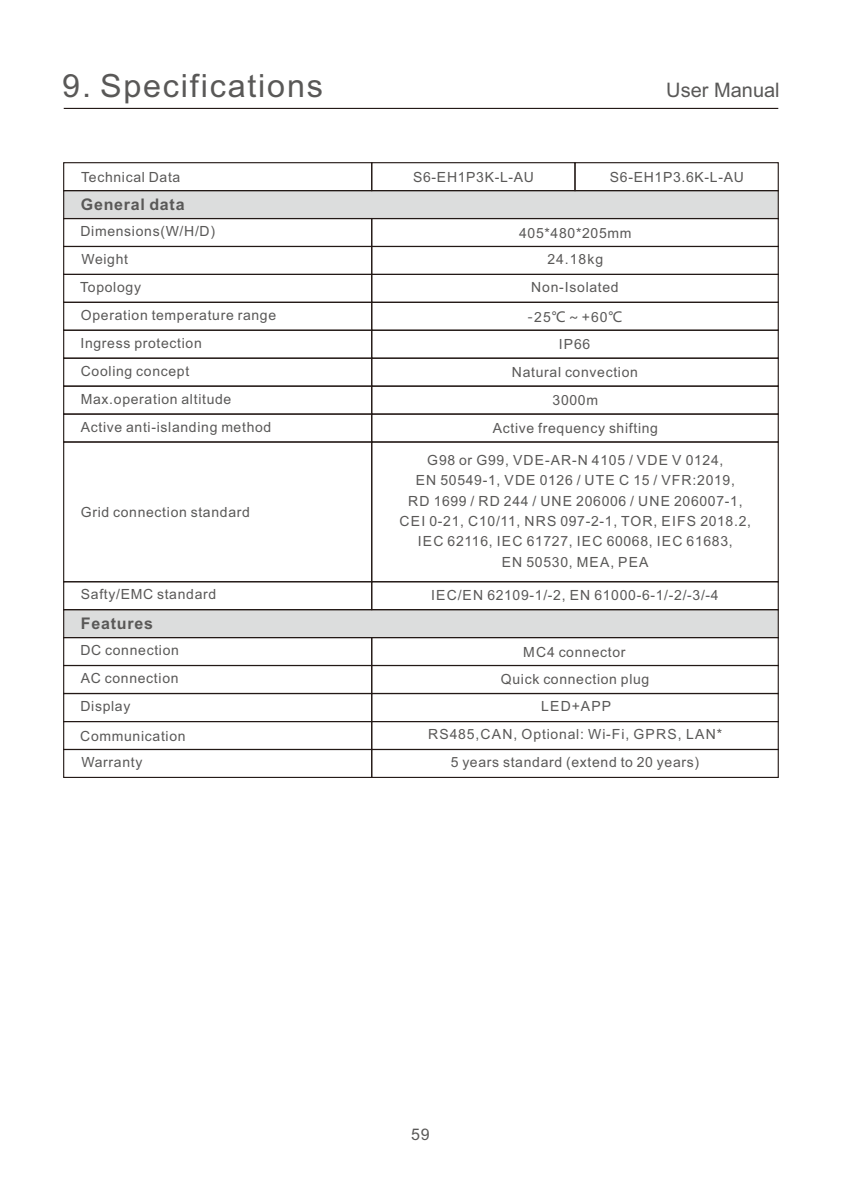
<style>
.page{position:relative;width:842px;height:1191px;background:#fff}
.page>*{position:absolute;margin:0;border:0;box-sizing:border-box;transform-origin:0 0}
.t1{font:32px "Arial";letter-spacing:.055em;color:#595857}
.t2{font:20px "Arial";color:#595857}
.t3{font:700 16px "Arial";letter-spacing:.05em;color:#595857}
.t4{font:16px "Arial";color:#595857}
.t5{font:14px/20.4px "Arial";letter-spacing:.05em;color:#595857}
.s1{font-family:"Microsoft Ya Hei"}
</style>
<div class="page">
<hr style="left:64px;top:108px;width:714px;height:1px;background:#231916">
<div style="left:63px;top:610px;width:716px;height:27px;background:#dcdddd"></div>
<div style="left:63px;top:693px;width:309px;height:29px;border:1px solid #231916"></div>
<div style="left:63px;top:721px;width:309px;height:29px;border:1px solid #231916"></div>
<div style="left:63px;top:749px;width:309px;height:29px;border:1px solid #231916"></div>
<div style="left:63px;top:441px;width:309px;height:141px;border:1px solid #231916"></div>
<div style="left:371px;top:441px;width:408px;height:141px;border:1px solid #231916"></div>
<div style="left:371px;top:693px;width:408px;height:29px;border:1px solid #231916"></div>
<div style="left:371px;top:721px;width:408px;height:29px;border:1px solid #231916"></div>
<div style="left:371px;top:749px;width:408px;height:29px;border:1px solid #231916"></div>
<div style="left:63px;top:637px;width:309px;height:29px;border:1px solid #231916"></div>
<div style="left:371px;top:637px;width:408px;height:29px;border:1px solid #231916"></div>
<div style="left:63px;top:191px;width:716px;height:27px;background:#dcdddd"></div>
<div style="left:63px;top:218px;width:309px;height:29px;border:1px solid #231916"></div>
<div style="left:63px;top:246px;width:309px;height:29px;border:1px solid #231916"></div>
<div style="left:63px;top:330px;width:309px;height:29px;border:1px solid #231916"></div>
<div style="left:371px;top:218px;width:408px;height:29px;border:1px solid #231916"></div>
<div style="left:371px;top:246px;width:408px;height:29px;border:1px solid #231916"></div>
<div style="left:371px;top:330px;width:408px;height:29px;border:1px solid #231916"></div>
<div style="left:63px;top:274px;width:309px;height:29px;border:1px solid #231916"></div>
<div style="left:371px;top:274px;width:408px;height:29px;border:1px solid #231916"></div>
<div style="left:63px;top:358px;width:309px;height:29px;border:1px solid #231916"></div>
<div style="left:371px;top:358px;width:408px;height:29px;border:1px solid #231916"></div>
<div style="left:63px;top:581px;width:309px;height:29px;border:1px solid #231916"></div>
<div style="left:371px;top:581px;width:408px;height:29px;border:1px solid #231916"></div>
<div style="left:63px;top:162px;width:309px;height:29px;border:1px solid #231916"></div>
<div style="left:371px;top:162px;width:204px;height:29px;border:1px solid #231916"></div>
<div style="left:574px;top:162px;width:205px;height:29px;border:1px solid #231916"></div>
<div style="left:63px;top:413px;width:309px;height:29px;border:1px solid #231916"></div>
<div style="left:371px;top:413px;width:408px;height:29px;border:1px solid #231916"></div>
<h1 class="t1" style="left:62px;top:74px;width:262px">9. Specifications</h1>
<h2 class="t2" style="left:666px;top:82px;width:115px">User Manual</h2>
<p class="t5" style="left:81px;top:168px;width:101px">Technical Data</p>
<p class="t5" style="left:413px;top:168px;width:122px">S6-EH1P3K-L-AU</p>
<p class="t5" style="left:610px;top:168px;width:135px">S6-EH1P3.6K-L-AU</p>
<p class="t3" style="left:81px;top:199px;width:105px">General data</p>
<p class="t5" style="left:80px;top:222px;width:136px">Dimensions(W/H/D)</p>
<p class="t5" style="left:519px;top:224px;width:114px">405*480*205mm</p>
<p class="t5" style="left:81px;top:250px;width:48px">Weight</p>
<p class="t5" style="left:547px;top:250px;width:57px">24.18kg</p>
<p class="t5" style="left:80px;top:278px;width:62px">Topology</p>
<p class="t5" style="left:531px;top:278px;width:89px">Non-Isolated</p>
<p class="t5" style="left:80px;top:302px;width:197px;line-height:27.8px">Operation temperature range<br>Ingress protection</p>
<p class="t5" style="left:527px;top:308px;width:97px"><span class="s1">-</span>25<span class="s1">℃～</span>+60<span class="s1">℃</span></p>
<p class="t5" style="left:559px;top:335px;width:33px">IP66</p>
<p class="t5" style="left:81px;top:362px;width:110px">Cooling concept</p>
<p class="t5" style="left:512px;top:363px;width:128px">Natural convection</p>
<p class="t5" style="left:81px;top:390px;width:152px">Max.operation altitude</p>
<p class="t5" style="left:553px;top:391px;width:47px">3000m</p>
<p class="t5" style="left:81px;top:418px;width:192px">Active anti-islanding method</p>
<p class="t5" style="left:493px;top:419px;width:167px">Active frequency shifting</p>
<p class="t5" style="left:81px;top:503px;width:171px">Grid connection standard</p>
<p class="t5" style="left:400px;top:451px;width:353px;text-align:center">G98 or G99, VDE-AR-N 4105 / VDE V 0124,<br>EN 50549-1, VDE 0126 / UTE C 15 / VFR:2019,<br>RD 1699 / RD 244 / UNE 206006 / UNE 206007-1, CEI 0-21, C10/11, NRS 097-2-1, TOR, EIFS 2018.2, IEC 62116, IEC 61727, IEC 60068, IEC 61683,<br>EN 50530, MEA, PEA</p>
<p class="t5" style="left:81px;top:585px;width:137px">Safty/EMC standard</p>
<p class="t5" style="left:431px;top:586px;width:289px">IEC/EN 62109-1/-2, EN 61000-6-1/-2/-3/-4</p>
<p class="t3" style="left:81px;top:617px;width:74px">Features</p>
<p class="t5" style="left:80px;top:641px;width:100px">DC connection</p>
<p class="t5" style="left:523px;top:642px;width:104px">MC4 connector</p>
<p class="t5" style="left:81px;top:669px;width:99px">AC connection</p>
<p class="t5" style="left:501px;top:670px;width:150px">Quick connection plug</p>
<p class="t5" style="left:80px;top:697px;width:51px">Display</p>
<p class="t5" style="left:541px;top:697px;width:71px">LED+APP</p>
<p class="t5" style="left:80px;top:723px;width:107px;line-height:26.4px">Communication<br>Warranty</p>
<p class="t5" style="left:428px;top:721px;width:296px;line-height:27.8px;text-align:center">RS485,CAN, Optional: Wi-Fi, GPRS, LAN*<br>5 years standard (extend to 20 years)</p>
<p class="t4" style="left:411px;top:1128px;width:20px">59</p>
</div>
